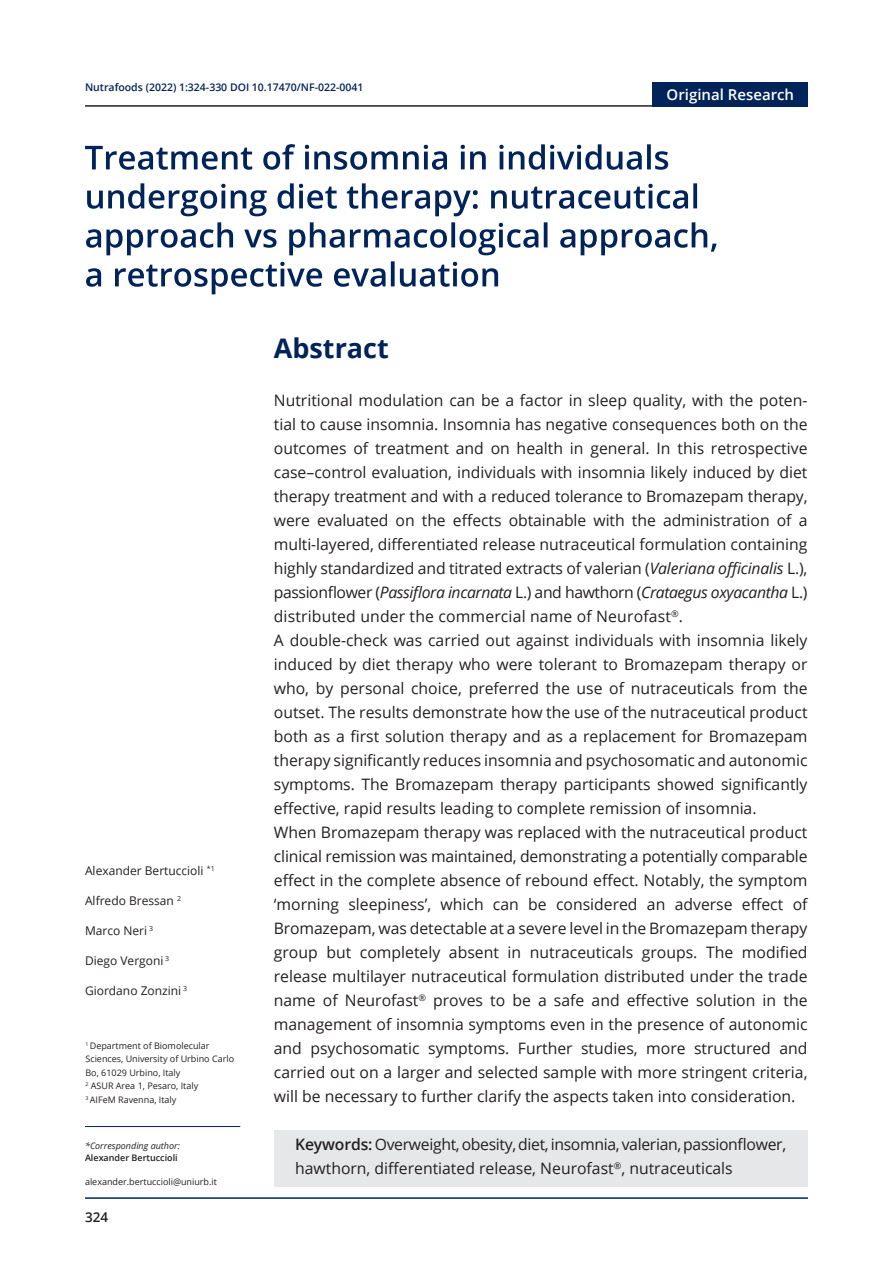
<style>
.page{position:relative;width:893px;height:1263px;background:#fff}
.page>*{position:absolute;margin:0;border:0;box-sizing:border-box;transform-origin:0 0}
.Headline1{font:700 27px "Open Sans";color:#002359}
.testo_base_-_no_rien{font:15.75px/24px "Open Sans";color:#231f20;text-align:justify}
.t1{font:600 15px "Open Sans";color:#fff}
.t2{font:600 13.5px "Open Sans";color:#231f20}
.letteratura{font:12px "Open Sans";color:#231f20}
.t3{font:600 10.5px "Open Sans";color:#002359}
.t4{font:9px/13.5px "Open Sans";color:#231f20}
.t5{font:italic 9px "Open Sans";color:#231f20}
.t6{font:600 9px "Open Sans";color:#231f20}
.s1{font-style:italic}
.s2{font-weight:600}
</style>
<div class="page">
<hr style="left:85px;top:106px;width:723px;height:1px;background:#231f20">
<hr style="left:85px;top:1198px;width:723px;height:1px;background:#002359">
<svg style="left:86px;top:261px;width:412px;height:33px"></svg>
<svg style="left:86px;top:222px;width:630px;height:33px"></svg>
<svg style="left:87px;top:183px;width:610px;height:33px"></svg>
<svg style="left:85px;top:144px;width:583px;height:26px"></svg>
<div style="left:274px;top:1130px;width:533px;height:57px;background:#e6e7e9"></div>
<div style="left:653px;top:82px;width:155px;height:24px;background:#002359"></div>
<hr style="left:85px;top:1126px;width:155px;height:1px;background:#002359">
<p class="t3" style="left:85px;top:80px;width:280px">Nutrafoods (2022) 1:324-330 DOI 10.17470/NF-022-0041</p>
<p class="t1" style="left:666px;top:84px;width:129px">Original Research</p>
<p class="letteratura" style="left:85px;top:862px;width:131px">Alexander Bertuccioli <sup>*1</sup></p>
<p class="letteratura" style="left:85px;top:892px;width:98px">Alfredo Bressan <sup>2</sup></p>
<p class="letteratura" style="left:85px;top:922px;width:70px">Marco Neri <sup>3</sup></p>
<p class="letteratura" style="left:85px;top:952px;width:86px">Diego Vergoni <sup>3</sup></p>
<p class="letteratura" style="left:85px;top:982px;width:104px">Giordano Zonzini <sup>3</sup></p>
<p class="t4" style="left:85px;top:1038px;width:150px"><sup>1</sup> Department of Biomolecular<br>Sciences, University of Urbino Carlo<br>Bo, 61029 Urbino, Italy</p>
<p class="t4" style="left:85px;top:1079px;width:114px"><sup>2</sup> ASUR Area 1, Pesaro, Italy</p>
<p class="t4" style="left:85px;top:1092px;width:92px"><sup>3</sup> AIFeM Ravenna, Italy</p>
<p class="t5" style="left:85px;top:1140px;width:96px">*Corresponding author:</p>
<p class="t6" style="left:85px;top:1152px;width:94px">Alexander Bertuccioli</p>
<p class="t4" style="left:85px;top:1175px;width:133px">alexander.bertuccioli@uniurb.it</p>
<p class="t2" style="left:85px;top:1208px;width:25px">324</p>
<p class="Headline1" style="left:274px;top:329px;width:117px">Abstract</p>
<p class="testo_base_-_no_rien" style="left:274px;top:388px;width:535px">Nutritional modulation can be a factor in sleep quality, with the poten&shy;tial to cause insomnia. Insomnia has negative consequences both on the outcomes of treatment and on health in general. In this retrospective case–control evaluation, individuals with insomnia likely induced by diet therapy treatment and with a reduced tolerance to Bromazepam therapy,</p>
<p class="testo_base_-_no_rien" style="left:274px;top:508px;width:535px">were evaluated on the effects obtainable with the administration of a multi-layered, differentiated release nutraceutical formulation containing highly standardized and titrated extracts of valerian (<span class="s1">Valeriana officinalis</span> L.), passionflower (<span class="s1">Passiflora incarnata</span> L.) and hawthorn (<span class="s1">Crataegus oxyacantha</span> L.) distributed under the commercial name of Neurofast<sup>®</sup>.</p>
<p class="testo_base_-_no_rien" style="left:274px;top:628px;width:535px">A double-check was carried out against individuals with insomnia likely induced by diet therapy who were tolerant to Bromazepam therapy or who, by personal choice, preferred the use of nutraceuticals from the outset. The results demonstrate how the use of the nutraceutical product both as a first solution therapy and as a replacement for Bromazepam therapy significantly reduces insomnia and psychosomatic and autonomic symptoms. The Bromazepam therapy participants showed significantly effective, rapid results leading to complete remission of insomnia.</p>
<p class="testo_base_-_no_rien" style="left:274px;top:820px;width:535px">When Bromazepam therapy was replaced with the nutraceutical product clinical remission was maintained, demonstrating a potentially comparable effect in the complete absence of rebound effect. Notably, the symptom ‘morning sleepiness’, which can be considered an adverse effect of Bromazepam, was detectable at a severe level in the Bromazepam therapy group but completely absent in nutraceuticals groups. The modified release multilayer nutraceutical formulation distributed under the trade name of Neurofast<sup>®</sup> proves to be a safe and effective solution in the management of insomnia symptoms even in the presence of autonomic and psychosomatic symptoms. Further studies, more structured and carried out on a larger and selected sample with more stringent criteria, will be necessary to further clarify the aspects taken into consideration.</p>
<p class="testo_base_-_no_rien" style="left:295px;top:1132px;width:493px"><span class="s2">Keywords:</span> Overweight, obesity, diet, insomnia, valerian, passionflower, hawthorn, differentiated release, Neurofast<sup>®</sup>, nutraceuticals</p>
</div>
